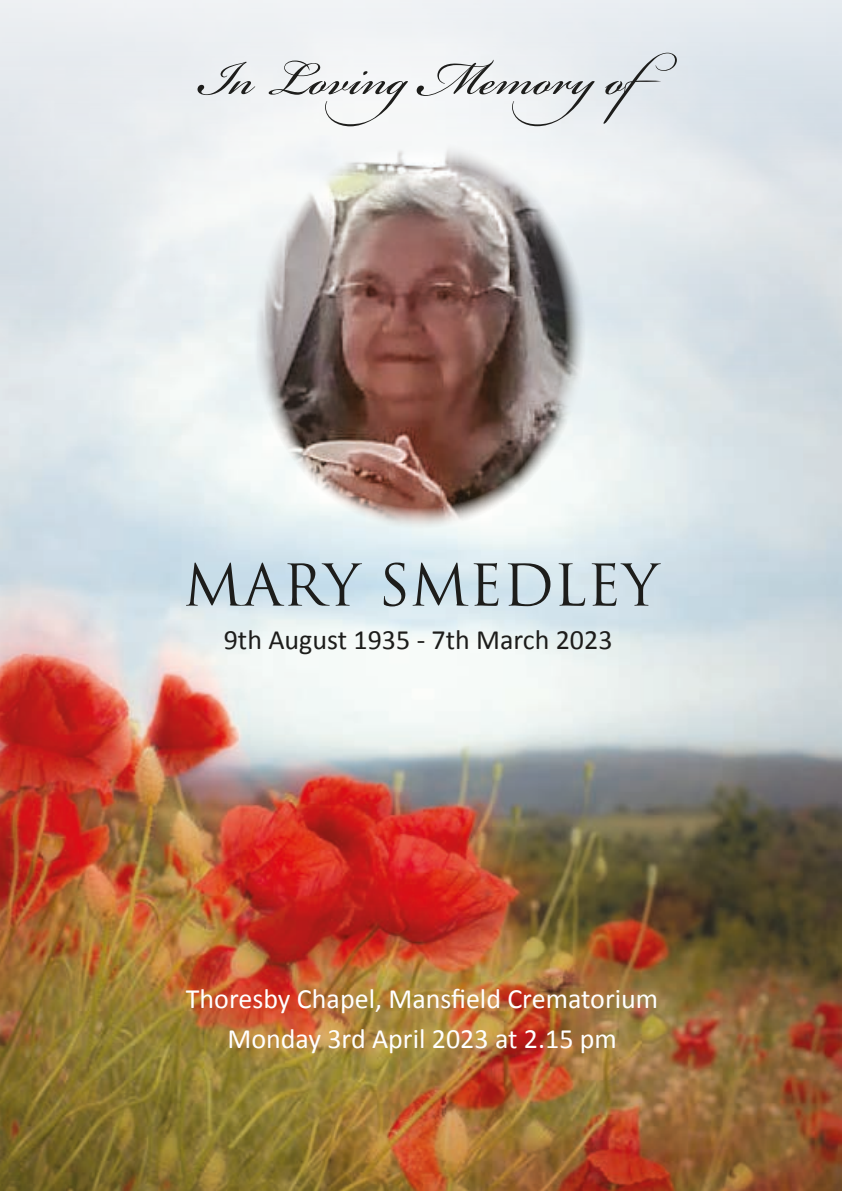
<style>
.page{position:relative;width:842px;height:1191px;background:#fff}
.page>*{position:absolute;margin:0;border:0;box-sizing:border-box;transform-origin:0 0}
.t1{font:74px "Bickham Script Pro";color:#1d1d1b}
.t2{font:56px "Trajan Pro";color:#1d1d1b}
.t3{font:28px/40px "Calibri";color:#fff;text-align:center}
.t4{font:28px "Calibri";color:#1d1d1b}
</style>
<div class="page">
<img style="left:0;top:0;width:842px;height:1191px">
<img style="left:253px;top:140px;width:334px;height:390px">
<h1 class="t1" style="left:199px;top:25px;width:500px">In LovingMemoryof</h1>
<h2 class="t2" style="left:183px;top:549px;width:477px">MARY SMEDLEY</h2>
<p class="t4" style="left:224px;top:622px;width:390px">9th August 1935 - 7th March 2023</p>
<p class="t3" style="left:186px;top:978px;width:474px">Thoresby Chapel, Mansfield Crematorium<br>Monday 3rd April 2023 at 2.15 pm</p>
</div>
